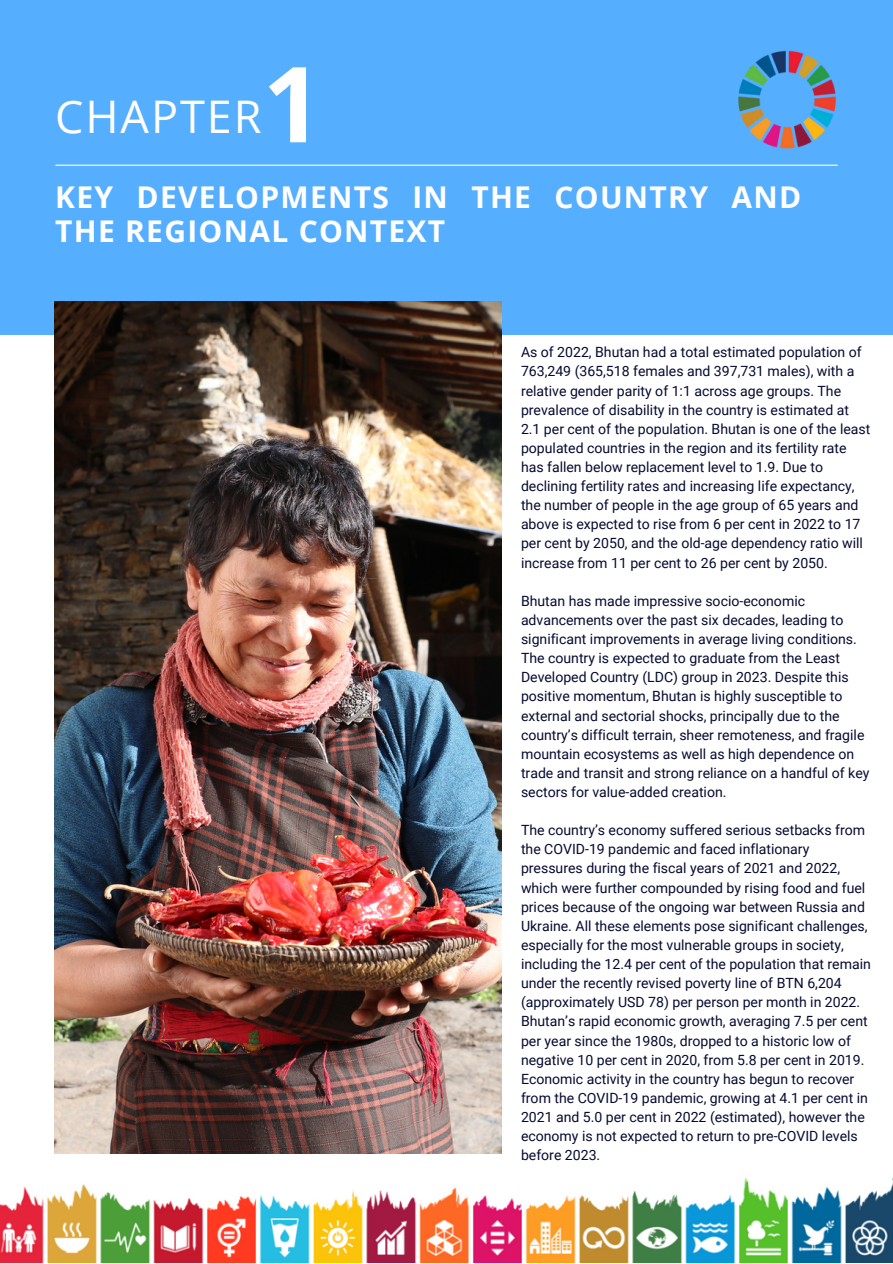
<style>
.page{position:relative;width:893px;height:1264px;background:#fff}
.page>*{position:absolute;margin:0;border:0;box-sizing:border-box;transform-origin:0 0}
.t1{font:700 104.85px "Open Sans";color:#fff}
.t2{font:45px "Open Sans";letter-spacing:.045em;color:#fff}
.t3{font:700 30px/33.8px "Open Sans";letter-spacing:.045em;color:#fff}
.t4{font:14.1px/19px "Roboto";color:#050a30}
</style>
<div class="page">
<div style="left:0;top:0;width:892px;height:335px;background:#56aeff"></div>
<img style="left:54px;top:301px;width:448px;height:852px">
<img style="left:0;top:1177px;width:892px;height:85px">
<hr style="left:56px;top:165px;width:781px;height:1px;background:#fff">
<img style="left:738px;top:50px;width:98px;height:99px">
<h1 class="t1" style="left:262px;top:30px;width:61px">1</h1>
<h2 class="t2" style="left:55px;top:85px;width:208px">CHAPTER</h2>
<h3 class="t3" style="left:55px;top:180px;width:747px">KEY DEVELOPMENTS IN THE COUNTRY AND<br>THE REGIONAL CONTEXT</h3>
<p class="t4" style="left:521px;top:343px;width:351px">As of 2022, Bhutan had a total estimated population of 763,249 (365,518 females and 397,731 males), with a relative gender parity of 1:1 across age groups. The prevalence of disability in the country is estimated at 2.1 per cent of the population. Bhutan is one of the least populated countries in the region and its fertility rate has fallen below replacement level to 1.9. Due to declining fertility rates and increasing life expectancy, the number of people in the age group of 65 years and above is expected to rise from 6 per cent in 2022 to 17 per cent by 2050, and the old-age dependency ratio will increase from 11 per cent to 26 per cent by 2050.</p>
<p class="t4" style="left:521px;top:591px;width:350px">Bhutan has made impressive socio-economic advancements over the past six decades, leading to significant improvements in average living conditions.<br>The country is expected to graduate from the Least Developed Country (LDC) group in 2023. Despite this positive momentum, Bhutan is highly susceptible to external and sectorial shocks, principally due to the country’s difficult terrain, sheer remoteness, and fragile mountain ecosystems as well as high dependence on trade and transit and strong reliance on a handful of key sectors for value-added creation.</p>
<p class="t4" style="left:521px;top:820px;width:351px">The country’s economy suffered serious setbacks from the COVID-19 pandemic and faced inflationary pressures during the fiscal years of 2021 and 2022, which were further compounded by rising food and fuel prices because of the ongoing war between Russia and Ukraine. All these elements pose significant challenges, especially for the most vulnerable groups in society, including the 12.4 per cent of the population that remain under the recently revised poverty line of BTN 6,204 (approximately USD 78) per person per month in 2022.<br>Bhutan’s rapid economic growth, averaging 7.5 per cent per year since the 1980s, dropped to a historic low of negative 10 per cent in 2020, from 5.8 per cent in 2019.<br>Economic activity in the country has begun to recover from the COVID-19 pandemic, growing at 4.1 per cent in 2021 and 5.0 per cent in 2022 (estimated), however the economy is not expected to return to pre-COVID levels before 2023.</p>
</div>
